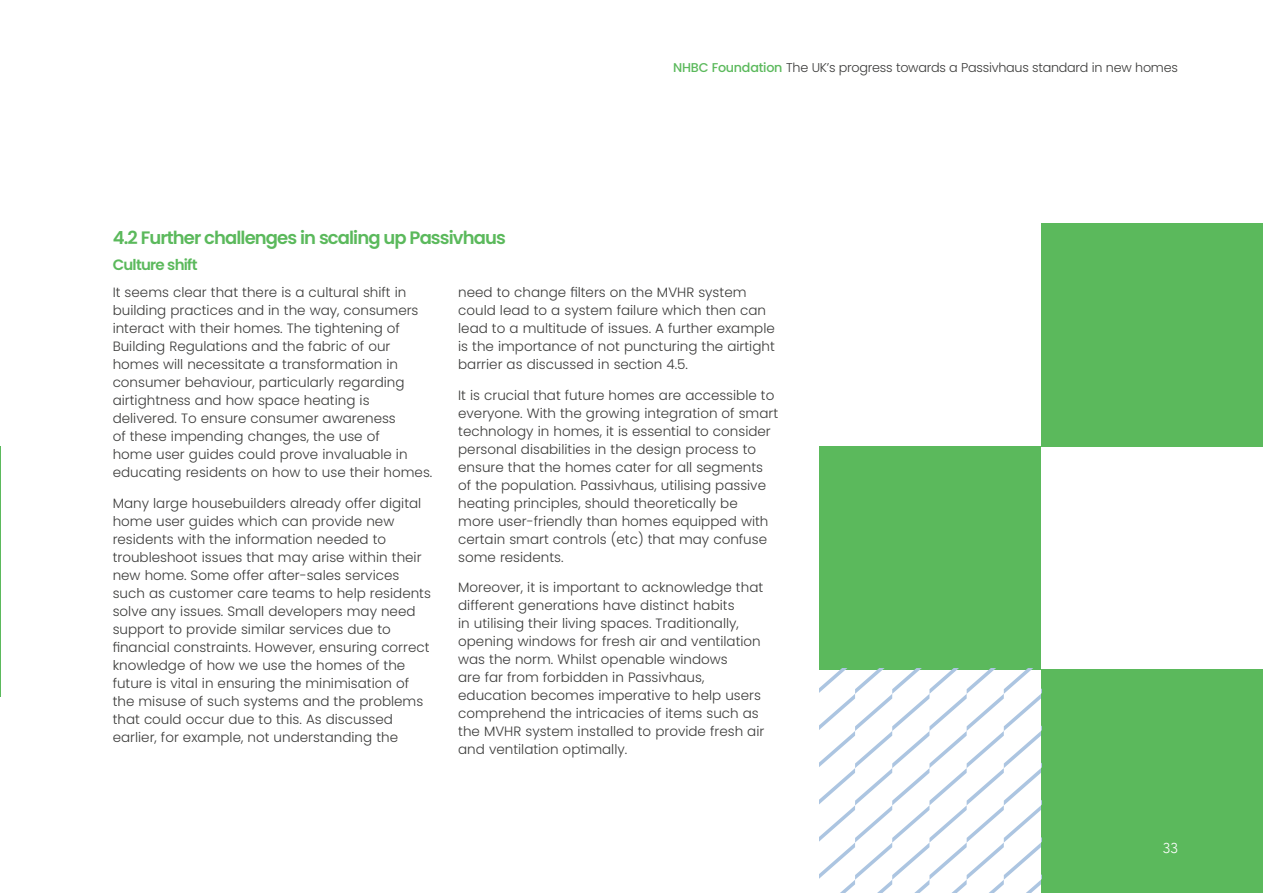
<style>
.page{position:relative;width:1263px;height:893px;background:#fff}
.page>*{position:absolute;margin:0;border:0;box-sizing:border-box;transform-origin:0 0}
.t1{font:600 18px "Poppins";letter-spacing:-.05em;color:#5bb95c}
.t2{font:600 15px "Poppins";letter-spacing:-.05em;color:#5bb95c}
.t3{font:300 14.25px "Avenir";color:#fff}
.t4{font:300 13.5px/18px "Poppins";color:#3c3c3b}
.t5{font:300 12.75px "Poppins";letter-spacing:-.02em;color:#3c3c3b}
.s1{font-weight:500;color:#5bb95c}
</style>
<div class="page">
<div style="left:1041px;top:670px;width:222px;height:223px;background:#5bb95c"></div>
<div style="left:819px;top:446px;width:222px;height:224px;background:#5bb95c"></div>
<div style="left:1041px;top:223px;width:222px;height:223px;background:#5bb95c"></div>
<svg style="left:819px;top:669px;width:223px;height:224px"></svg>
<svg style="left:0;top:446px;width:1px;height:90px"></svg>
<p class="t5" style="left:673px;top:60px;width:506px"><span class="s1">NHBC Foundation</span> The UK’s progress towards a Passivhaus standard in new homes</p>
<h1 class="t1" style="left:113px;top:227px;width:395px">4.2 Further challenges in scaling up Passivhaus</h1>
<p class="t2" style="left:113px;top:257px;width:86px">Culture shift</p>
<p class="t4" style="left:113px;top:283px;width:321px">It seems clear that there is a cultural shift in building practices and in the way, consumers interact with their homes. The tightening of Building Regulations and the fabric of our homes will necessitate a transformation in consumer behaviour, particularly regarding airtightness and how space heating is delivered. To ensure consumer awareness<br>of these impending changes, the use of<br>home user guides could prove invaluable in educating residents on how to use their homes.</p>
<p class="t4" style="left:113px;top:494px;width:320px">Many large housebuilders already offer digital home user guides which can provide new residents with the information needed to troubleshoot issues that may arise within their new home. Some offer after-sales services such as customer care teams to help residents solve any issues. Small developers may need support to provide similar services due to financial constraints. However, ensuring correct knowledge of how we use the homes of the future is vital in ensuring the minimisation of the misuse of such systems and the problems that could occur due to this. As discussed earlier, for example, not understanding the</p>
<p class="t4" style="left:458px;top:283px;width:318px">need to change filters on the MVHR system could lead to a system failure which then can lead to a multitude of issues. A further example is the importance of not puncturing the airtight barrier as discussed in section 4.5.</p>
<p class="t4" style="left:458px;top:386px;width:321px">It is crucial that future homes are accessible to everyone. With the growing integration of smart technology in homes, it is essential to consider personal disabilities in the design process to ensure that the homes cater for all segments of the population. Passivhaus, utilising passive heating principles, should theoretically be<br>more user-friendly than homes equipped with certain smart controls (etc) that may confuse some residents.</p>
<p class="t4" style="left:458px;top:579px;width:308px">Moreover, it is important to acknowledge that different generations have distinct habits<br>in utilising their living spaces. Traditionally, opening windows for fresh air and ventilation was the norm. Whilst openable windows<br>are far from forbidden in Passivhaus, education becomes imperative to help users comprehend the intricacies of items such as the MVHR system installed to provide fresh air and ventilation optimally.</p>
<p class="t3" style="left:1163px;top:840px;width:17px">33</p>
</div>
